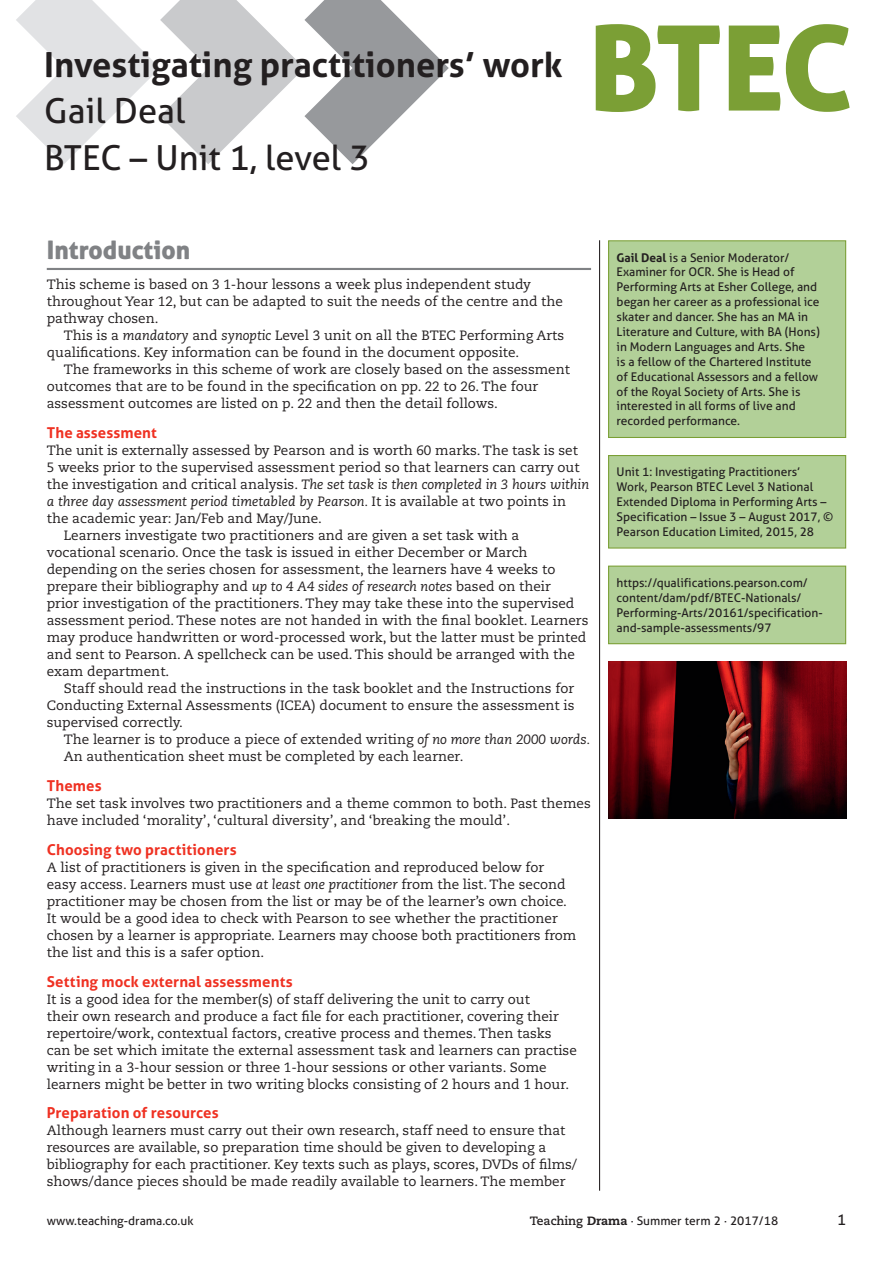
<style>
.page{position:relative;width:893px;height:1263px;background:#fff}
.page>*{position:absolute;margin:0;border:0;box-sizing:border-box;transform-origin:0 0}
.level{font:118.2px "Aller Display";color:#7b9f35}
.Scheme_title{font:700 34.5px "Aller";color:#231f20}
.Scheme_author_detail{font:34.5px "Aller";color:#231f20}
.scheme_crosshead_a{font:25.5px "Aller Display";color:#808285}
.scheme_crosshead_b{font:700 15px "Aller";letter-spacing:.01em;color:#ef3122}
.t1{font:15px "Aller";color:#231f20}
.body_text_no_indent{font:13.5px/17px "Caecilia LT Std";color:#231f20}
.body_text__serif{font:13.5px/17px "Caecilia LT Std";color:#231f20}
.box_text_no_indent{font:12px/14.9px "Aller";color:#231f20}
.s1{font-style:italic}
.s2{font-weight:700}
.s3{font-family:"Caecilia LT Std";font-weight:700}
.s4{font-family:"Caecilia LT Std";font-weight:800}
</style>
<div class="page">
<svg style="left:16px;top:0;width:433px;height:164px"></svg>
<hr style="left:599px;top:240px;width:1px;height:951px;background:#231f20">
<hr style="left:47px;top:268px;width:544px;height:2px;background:#808285">
<div style="left:609px;top:455px;width:237px;height:93px;background:#b2d098"></div>
<div style="left:608px;top:455px;width:238px;height:94px;border:1px solid #7b9f35"></div>
<div style="left:609px;top:566px;width:237px;height:78px;background:#b2d098"></div>
<div style="left:608px;top:566px;width:238px;height:78px;border:1px solid #7b9f35"></div>
<img style="left:608px;top:661px;width:238px;height:158px">
<div style="left:609px;top:241px;width:237px;height:196px;background:#b2d098"></div>
<div style="left:608px;top:240px;width:238px;height:198px;border:1px solid #7b9f35"></div>
<p class="Scheme_title" style="left:44px;top:43px;width:520px">Investigating practitioners’ work</p>
<p class="Scheme_author_detail" style="left:44px;top:90px;width:143px">Gail Deal</p>
<p class="Scheme_author_detail" style="left:44px;top:137px;width:327px">BTEC – Unit 1, level 3</p>
<p class="level" style="left:589px;top:-7px;width:266px">BTEC</p>
<p class="scheme_crosshead_a" style="left:47px;top:234px;width:145px">Introduction</p>
<p class="body_text_no_indent" style="left:47px;top:276px;width:518px">This scheme is based on 3 1-hour lessons a week plus independent study throughout Year 12, but can be adapted to suit the needs of the centre and the pathway chosen.</p>
<p class="body_text__serif" style="left:47px;top:327px;width:519px;text-indent:17px">This is a <span class="s1">mandatory</span> and <span class="s1">synoptic</span> Level 3 unit on all the BTEC Performing Arts qualifications. Key information can be found in the document opposite.</p>
<p class="body_text__serif" style="left:47px;top:361px;width:525px;text-indent:17px">The frameworks in this scheme of work are closely based on the assessment outcomes that are to be found in the specification on pp. 22 to 26. The four assessment outcomes are listed on p. 22 and then the detail follows.</p>
<p class="scheme_crosshead_b" style="left:47px;top:423px;width:112px">The assessment</p>
<p class="body_text_no_indent" style="left:47px;top:442px;width:544px">The unit is externally assessed by Pearson and is worth 60 marks. The task is set<br>5 weeks prior to the supervised assessment period so that learners can carry out the investigation and critical analysis. <span class="s1">The set task is then completed in 3 hours within a three day assessment period timetabled by Pearson.</span> It is available at two points in the academic year: Jan/Feb and May/June.</p>
<p class="body_text__serif" style="left:47px;top:527px;width:543px;text-indent:17px">Learners investigate two practitioners and are given a set task with a vocational scenario. Once the task is issued in either December or March depending on the series chosen for assessment, the learners have 4 weeks to prepare their bibliography and <span class="s1">up to 4 A4 sides of research notes</span> based on their<br>prior investigation of the practitioners. They may take these into the supervised assessment period. These notes are not handed in with the final booklet. Learners may produce handwritten or word-processed work, but the latter must be printed and sent to Pearson. A spellcheck can be used. This should be arranged with the exam department.</p>
<p class="body_text__serif" style="left:47px;top:680px;width:529px;text-align:justify;text-indent:17px">Staff should read the instructions in the task booklet and the Instructions for Conducting External Assessments (ICEA) document to ensure the assessment is supervised correctly.</p>
<p class="body_text__serif" style="left:64px;top:731px;width:528px">The learner is to produce a piece of extended writing <span class="s1">of no more than 2000 words.</span></p>
<p class="body_text__serif" style="left:64px;top:748px;width:401px">An authentication sheet must be completed by each learner.</p>
<p class="scheme_crosshead_b" style="left:47px;top:776px;width:56px">Themes</p>
<p class="body_text_no_indent" style="left:47px;top:795px;width:545px">The set task involves two practitioners and a theme common to both. Past themes have included ‘morality’, ‘cultural diversity’, and ‘breaking the mould’.</p>
<p class="scheme_crosshead_b" style="left:47px;top:840px;width:191px">Choosing two practitioners</p>
<p class="body_text_no_indent" style="left:47px;top:859px;width:531px">A list of practitioners is given in the specification and reproduced below for easy access. Learners must use <span class="s1">at least one practitioner</span> from the list. The second practitioner may be chosen from the list or may be of the learner’s own choice.<br>It would be a good idea to check with Pearson to see whether the practitioner chosen by a learner is appropriate. Learners may choose both practitioners from the list and this is a safer option.</p>
<p class="scheme_crosshead_b" style="left:47px;top:972px;width:247px">Setting mock external assessments</p>
<p class="body_text_no_indent" style="left:47px;top:991px;width:532px">It is a good idea for the member(s) of staff delivering the unit to carry out<br>their own research and produce a fact file for each practitioner, covering their repertoire/work, contextual factors, creative process and themes. Then tasks can be set which imitate the external assessment task and learners can practise writing in a 3-hour session or three 1-hour sessions or other variants. Some learners might be better in two writing blocks consisting of 2 hours and 1 hour.</p>
<p class="scheme_crosshead_b" style="left:47px;top:1104px;width:173px">Preparation of resources</p>
<p class="body_text_no_indent" style="left:47px;top:1122px;width:532px">Although learners must carry out their own research, staff need to ensure that resources are available, so preparation time should be given to developing a bibliography for each practitioner. Key texts such as plays, scores, DVDs of films/ shows/dance pieces should be made readily available to learners. The member</p>
<p class="box_text_no_indent" style="left:617px;top:250px;width:205px"><span class="s2">Gail Deal</span> is a Senior Moderator/ Examiner for OCR. She is Head of Performing Arts at Esher College, and began her career as a professional ice skater and dancer. She has an MA in Literature and Culture, with BA (Hons) in Modern Languages and Arts. She<br>is a fellow of the Chartered Institute of Educational Assessors and a fellow of the Royal Society of Arts. She is interested in all forms of live and recorded performance.</p>
<p class="box_text_no_indent" style="left:617px;top:465px;width:218px">Unit 1: Investigating Practitioners’ Work, Pearson BTEC Level 3 National Extended Diploma in Performing Arts – Specification – Issue 3 – August 2017, © Pearson Education Limited, 2015, 28</p>
<p class="box_text_no_indent" style="left:617px;top:575px;width:208px">https://qualifications.pearson.com/ content/dam/pdf/BTEC-Nationals/ Performing-Arts/20161/specification&shy;and-sample-assessments/97</p>
<p class="box_text_no_indent" style="left:47px;top:1213px;width:148px">www.teaching-drama.co.uk</p>
<p class="box_text_no_indent" style="left:530px;top:1213px;width:250px"><span class="s3">Teaching</span> <span class="s4">Drama</span> · Summer term 2 · 2017/18</p>
<p class="t1" style="left:837px;top:1210px;width:10px">1</p>
</div>
